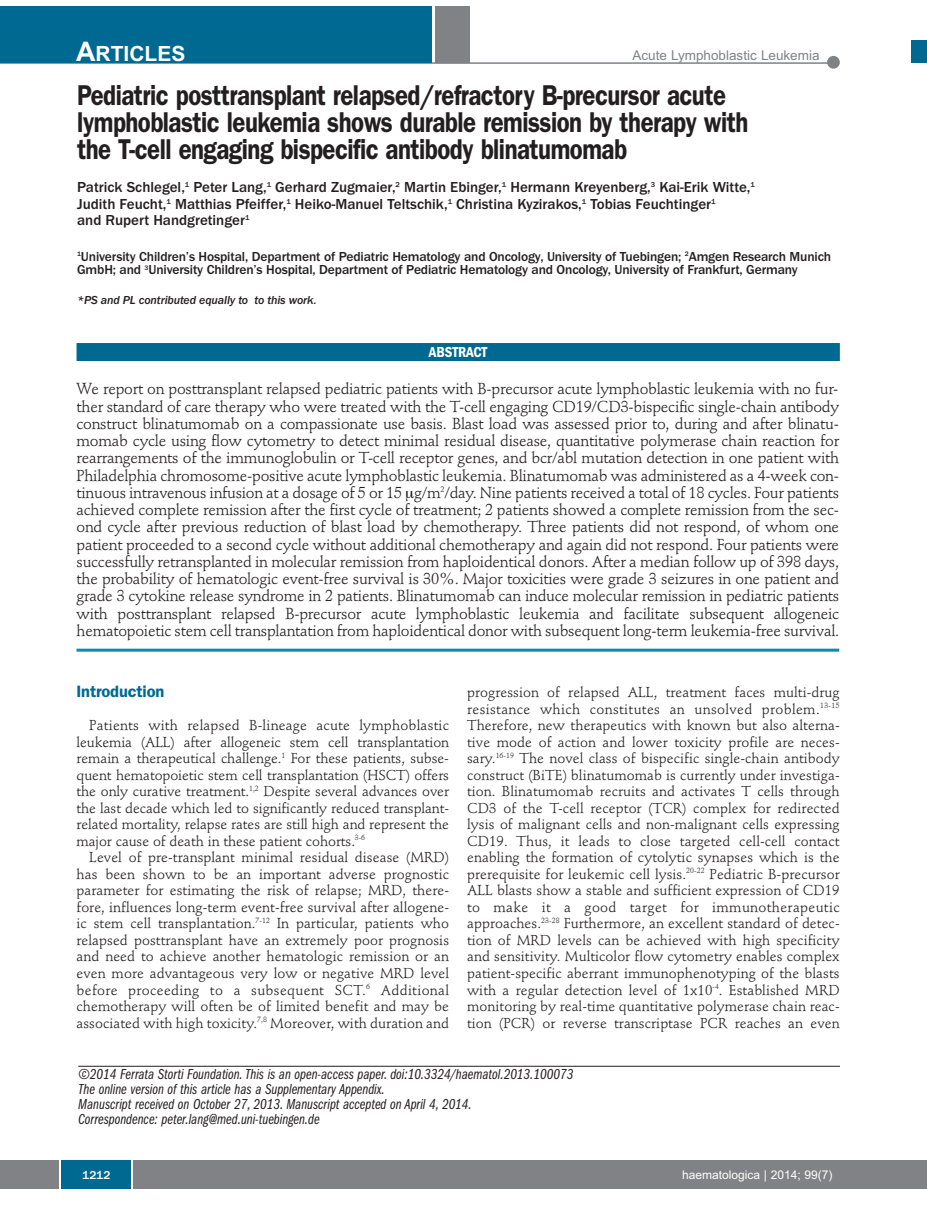
<style>
.page{position:relative;width:927px;height:1225px;background:#fff}
.page>*{position:absolute;margin:0;border:0;box-sizing:border-box;transform-origin:0 0}
.t1{font:600 28.8px/27px "Franklin Gothic";letter-spacing:-.02em;color:#231f20;scale:.83 1}
.t2{font:700 21px "Arial";color:#fff}
.t3{font:600 16.5px "Franklin Gothic";letter-spacing:-.01em;color:#006991}
.t4{font:15.75px/17.2px "Stempel Schneidler";letter-spacing:-.015em;color:#231f20;text-align:justify}
.t5{font:15px/15px "Franklin Gothic Book Cmpr Ital";color:#231f20}
.t6{font:500 15px/16.5px "Franklin Gothic";color:#231f20}
.t7{font:600 condensed 15px "Franklin Gothic";letter-spacing:-.005em;color:#fff}
.t8{font:14.25px/16.5px "Stempel Schneidler";letter-spacing:.005em;color:#231f20;text-align:justify}
.t9{font:500 13.5px/13.5px "Franklin Gothic";letter-spacing:-.01em;color:#231f20}
.t10{font:13.5px "Arial";color:#808285}
.t11{font:italic 500 12px "Franklin Gothic";letter-spacing:-.01em;color:#231f20}
.t12{font:12px "Arial";color:#fff}
.t13{font:500 12px "Franklin Gothic";color:#fff}
.s1{font-size:27px}
</style>
<div class="page">
<div style="left:911px;top:40px;width:16px;height:22px;background:#006991"></div>
<div style="left:910px;top:1160px;width:17px;height:28px;background:#808285"></div>
<hr style="left:0;top:62px;width:837px;height:2px;background:#808285">
<div style="left:0;top:1160px;width:910px;height:28px;background:#808285"></div>
<div style="left:61px;top:1160px;width:71px;height:28px;background:#006991"></div>
<div style="left:827px;top:56px;width:13px;height:13px;background:#808285;border-radius:50%"></div>
<div style="left:435px;top:6px;width:34px;height:56px;background:#808285"></div>
<div style="left:0;top:6px;width:431px;height:56px;background:#006991"></div>
<svg style="left:60px;top:1160px;width:1px;height:28px"></svg>
<svg style="left:132px;top:1160px;width:1px;height:28px"></svg>
<hr style="left:78px;top:1066px;width:762px;height:1px;background:#231f20">
<hr style="left:77px;top:648px;width:762px;height:3px;background:#0d8aaf">
<div style="left:77px;top:343px;width:763px;height:18px;background:#006991"></div>
<h2 class="t2" style="left:76px;top:42px;width:111px"><span class="s1">A</span>RTICLES</h2>
<p class="t10" style="left:632px;top:47px;width:189px">Acute Lymphoblastic Leukemia</p>
<h1 class="t1" style="left:77px;top:84px;width:810px">Pediatric posttransplant relapsed/refractory B-precursor acute lymphoblastic leukemia shows durable remission by therapy with the T-cell engaging bispecific antibody blinatumomab</h1>
<p class="t6" style="left:77px;top:179px;width:679px">Patrick Schlegel,<sup>1</sup> Peter Lang,<sup>1</sup> Gerhard Zugmaier,<sup>2</sup> Martin Ebinger,<sup>1</sup> Hermann Kreyenberg,<sup>3</sup> Kai-Erik Witte,<sup>1<br></sup>Judith Feucht,<sup>1</sup> Matthias Pfeiffer,<sup>1</sup> Heiko-Manuel Teltschik,<sup>1</sup> Christina Kyzirakos,<sup>1</sup> Tobias Feuchtinger<sup>1<br></sup>and Rupert Handgretinger<sup>1</sup></p>
<p class="t9" style="left:77px;top:249px;width:756px"><sup>1</sup>University Children’s Hospital, Department of Pediatric Hematology and Oncology, University of Tuebingen; <sup>2</sup>Amgen Research Munich<br>GmbH; and <sup>3</sup>University Children’s Hospital, Department of Pediatric Hematology and Oncology, University of Frankfurt, Germany</p>
<p class="t11" style="left:77px;top:293px;width:241px">*PS and PL contributed equally to to this work.</p>
<p class="t7" style="left:429px;top:347px;width:60px">ABSTRACT</p>
<p class="t4" style="left:77px;top:382px;width:764px">We report on posttransplant relapsed pediatric patients with B-precursor acute lymphoblastic leukemia with no fur&shy;ther standard of care therapy who were treated with the T-cell engaging CD19/CD3-bispecific single-chain antibody construct blinatumomab on a compassionate use basis. Blast load was assessed prior to, during and after blinatu&shy;momab cycle using flow cytometry to detect minimal residual disease, quantitative polymerase chain reaction for rearrangements of the immunoglobulin or T-cell receptor genes, and bcr/abl mutation detection in one patient with Philadelphia chromosome-positive acute lymphoblastic leukemia. Blinatumomab was administered as a 4-week con&shy;tinuous intravenous infusion at a dosage of 5 or 15 g/m<sup>2</sup>/day. Nine patients received a total of 18 cycles. Four patients achieved complete remission after the first cycle of treatment; 2 patients showed a complete remission from the sec&shy;ond cycle after previous reduction of blast load by chemotherapy. Three patients did not respond, of whom one patient proceeded to a second cycle without additional chemotherapy and again did not respond. Four patients were successfully retransplanted in molecular remission from haploidentical donors. After a median follow up of 398 days, the probability of hematologic event-free survival is 30%. Major toxicities were grade 3 seizures in one patient and grade 3 cytokine release syndrome in 2 patients. Blinatumomab can induce molecular remission in pediatric patients with posttransplant relapsed B-precursor acute lymphoblastic leukemia and facilitate subsequent allogeneic hematopoietic stem cell transplantation from haploidentical donor with subsequent long-term leukemia-free survival.</p>
<p class="t3" style="left:77px;top:686px;width:89px">Introduction</p>
<p class="t8" style="left:77px;top:718px;width:374px;text-indent:13px">Patients with relapsed B-lineage acute lymphoblastic leukemia (ALL) after allogeneic stem cell transplantation remain a therapeutical challenge.<sup>1</sup> For these patients, subse&shy;quent hematopoietic stem cell transplantation (HSCT) offers the only curative treatment.<sup>1,2</sup> Despite several advances over the last decade which led to significantly reduced transplant&shy;related mortality, relapse rates are still high and represent the major cause of death in these patient cohorts.<sup>3-6</sup></p>
<p class="t8" style="left:77px;top:850px;width:374px;text-indent:13px">Level of pre-transplant minimal residual disease (MRD) has been shown to be an important adverse prognostic parameter for estimating the risk of relapse; MRD, there&shy;fore, influences long-term event-free survival after allogene&shy;ic stem cell transplantation.<sup>7-12</sup> In particular, patients who relapsed posttransplant have an extremely poor prognosis and need to achieve another hematologic remission or an even more advantageous very low or negative MRD level before proceeding to a subsequent SCT.<sup>6</sup> Additional chemotherapy will often be of limited benefit and may be associated with high toxicity.<sup>7,8</sup> Moreover, with duration and</p>
<p class="t8" style="left:467px;top:685px;width:374px">progression of relapsed ALL, treatment faces multi-drug resistance which constitutes an unsolved problem.<sup>13-15<br></sup>Therefore, new therapeutics with known but also alterna&shy;tive mode of action and lower toxicity profile are neces&shy;sary.<sup>16-19</sup> The novel class of bispecific single-chain antibody construct (BiTE) blinatumomab is currently under investiga&shy;tion. Blinatumomab recruits and activates T cells through CD3 of the T-cell receptor (TCR) complex for redirected lysis of malignant cells and non-malignant cells expressing CD19. Thus, it leads to close targeted cell-cell contact enabling the formation of cytolytic synapses which is the prerequisite for leukemic cell lysis.<sup>20-22</sup> Pediatric B-precursor ALL blasts show a stable and sufficient expression of CD19 to make it a good target for immunotherapeutic approaches.<sup>23-28</sup> Furthermore, an excellent standard of detec&shy;tion of MRD levels can be achieved with high specificity and sensitivity. Multicolor flow cytometry enables complex patient-specific aberrant immunophenotyping of the blasts with a regular detection level of 1x10<sup>-4</sup>. Established MRD monitoring by real-time quantitative polymerase chain reac&shy;tion (PCR) or reverse transcriptase PCR reaches an even</p>
<p class="t5" style="left:78px;top:1068px;width:497px">©2014 Ferrata Storti Foundation.This is an open-access paper. doi:10.3324/haematol.2013.100073<br>The online version of this article has a Supplementary Appendix.<br>Manuscript received on October 27, 2013. Manuscript accepted on April 4, 2014.<br>Correspondence: peter.lang@med.uni-tuebingen.de</p>
<p class="t13" style="left:82px;top:1167px;width:30px">1212</p>
<p class="t12" style="left:682px;top:1167px;width:152px">haematologica | 2014; 99(7)</p>
</div>
